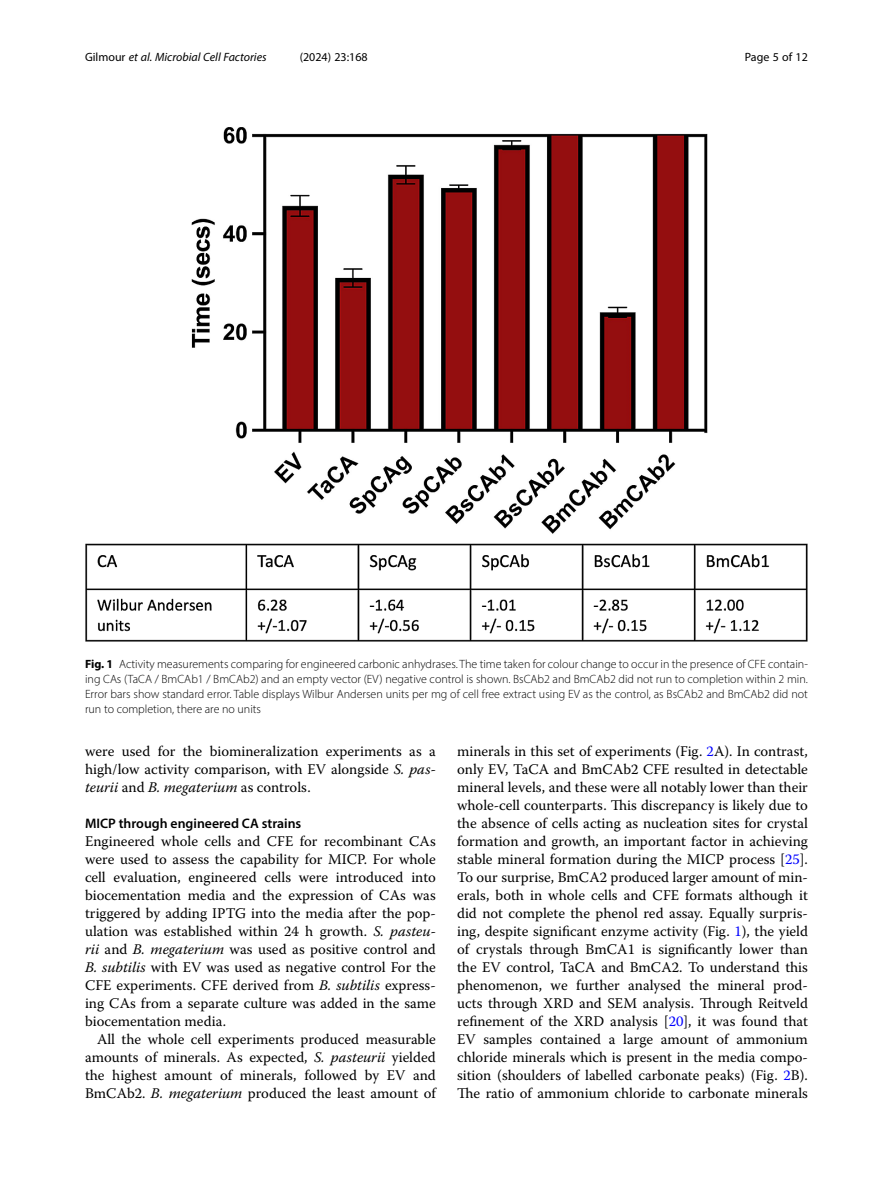
<style>
.page{position:relative;width:893px;height:1191px;background:#fff}
.page>*{position:absolute;margin:0;border:0;box-sizing:border-box;transform-origin:0 0}
.Body_Text_Indent{font:14.7px/18px "Warnock Pro";color:#000;text-align:justify}
.Body_Text{font:14.7px/18px "Warnock Pro";color:#000;text-align:justify}
.Head_2{font:600 13.8px "Myriad Pro";color:#000}
.Figure_Caption{font:300 12px/15px "Myriad Pro";color:#000;text-align:justify}
.t1{font:italic 12px "Myriad Pro";color:#000}
.t2{font:12px "Myriad Pro";color:#000}
.s1{font-style:normal}
.s2{font-weight:700}
.s3{font-style:italic}
.s4{color:#00f}
</style>
<div class="page">
<img style="left:85px;top:127px;width:723px;height:514px">
<p class="t1" style="left:85px;top:50px;width:183px"><span class="s1">Gilmour</span> et al. Microbial Cell Factories</p>
<p class="t2" style="left:300px;top:50px;width:70px">(2024) 23:168</p>
<p class="t2" style="left:745px;top:50px;width:65px">Page 5 of 12</p>
<p class="Figure_Caption" style="left:85px;top:656px;width:724px"><span class="s2">Fig. 1</span> Activity measurements comparing for engineered carbonic anhydrases. The time taken for colour change to occur in the presence of CFE contain&shy;ing CAs (TaCA / BmCAb1 / BmCAb2) and an empty vector (EV) negative control is shown. BsCAb2 and BmCAb2 did not run to completion within 2 min.<br>Error bars show standard error. Table displays Wilbur Andersen units per mg of cell free extract using EV as the control, as BsCAb2 and BmCAb2 did not run to completion, there are no units</p>
<p class="Body_Text_Indent" style="left:85px;top:742px;width:352px">were used for the biomineralization experiments as a high/low activity comparison, with EV alongside <span class="s3">S. pas&shy;teurii</span> and <span class="s3">B. megaterium</span> as controls.</p>
<p class="Head_2" style="left:85px;top:815px;width:218px">MICP through engineered CA strains</p>
<p class="Body_Text" style="left:85px;top:832px;width:352px">Engineered whole cells and CFE for recombinant CAs were used to assess the capability for MICP. For whole cell evaluation, engineered cells were introduced into biocementation media and the expression of CAs was triggered by adding IPTG into the media after the pop&shy;ulation was established within 24 h growth. <span class="s3">S. pasteu&shy;rii</span> and <span class="s3">B. megaterium</span> was used as positive control and <span class="s3">B. subtilis</span> with EV was used as negative control For the CFE experiments. CFE derived from <span class="s3">B. subtilis</span> express&shy;ing CAs from a separate culture was added in the same biocementation media.</p>
<p class="Body_Text_Indent" style="left:85px;top:1030px;width:352px;text-indent:12px">All the whole cell experiments produced measurable amounts of minerals. As expected, <span class="s3">S. pasteurii</span> yielded the highest amount of minerals, followed by EV and BmCAb2. <span class="s3">B. megaterium</span> produced the least amount of</p>
<p class="Body_Text_Indent" style="left:457px;top:742px;width:352px">minerals in this set of experiments (Fig. <span class="s4">2</span>A). In contrast, only EV, TaCA and BmCAb2 CFE resulted in detectable mineral levels, and these were all notably lower than their whole-cell counterparts. This discrepancy is likely due to the absence of cells acting as nucleation sites for crystal formation and growth, an important factor in achieving stable mineral formation during the MICP process [<span class="s4">25</span>].<br>To our surprise, BmCA2 produced larger amount of min&shy;erals, both in whole cells and CFE formats although it did not complete the phenol red assay. Equally surpris&shy;ing, despite significant enzyme activity (Fig. <span class="s4">1</span>), the yield of crystals through BmCA1 is significantly lower than the EV control, TaCA and BmCA2. To understand this phenomenon, we further analysed the mineral prod&shy;ucts through XRD and SEM analysis. Through Reitveld refinement of the XRD analysis [<span class="s4">20</span>], it was found that EV samples contained a large amount of ammonium chloride minerals which is present in the media compo&shy;sition (shoulders of labelled carbonate peaks) (Fig. <span class="s4">2</span>B).<br>The ratio of ammonium chloride to carbonate minerals</p>
</div>
